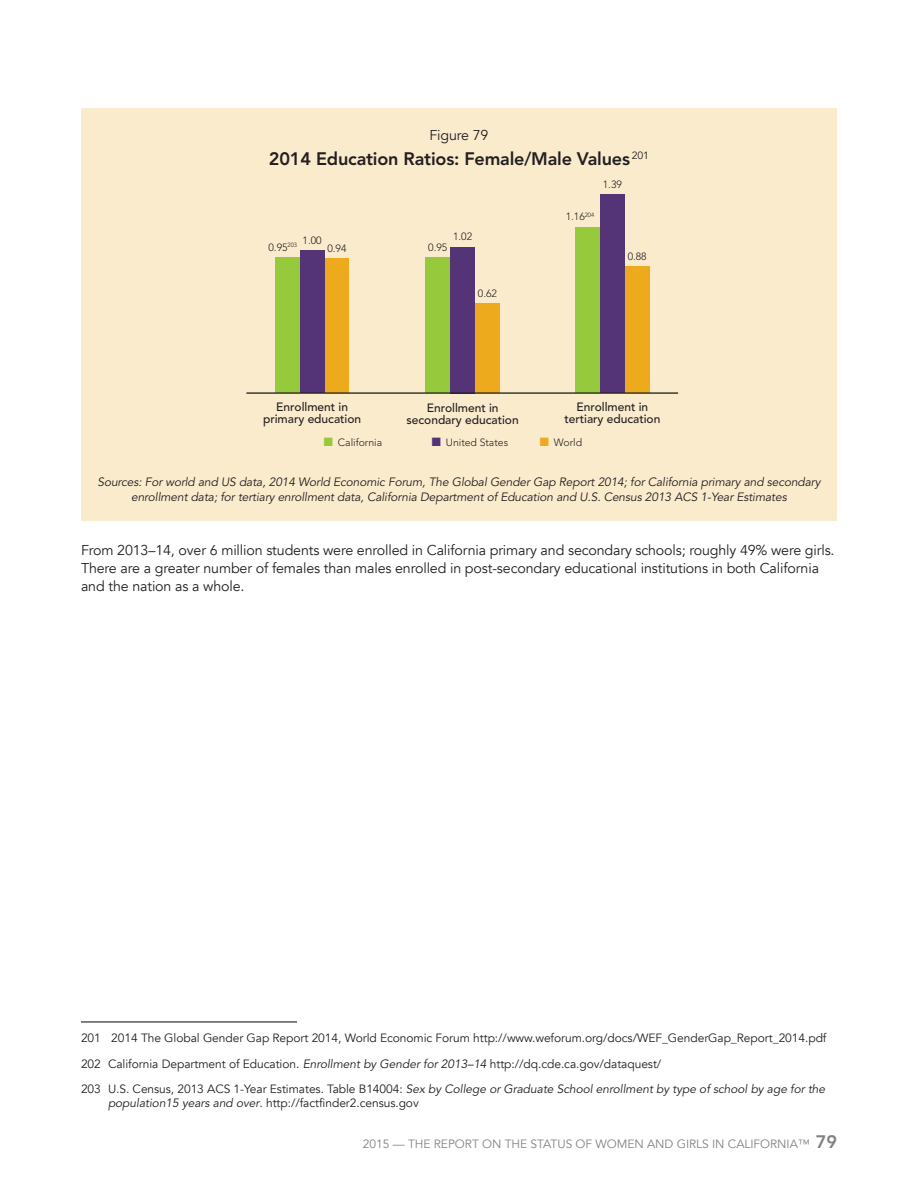
<style>
.page{position:relative;width:918px;height:1188px;background:#fff}
.page>*{position:absolute;margin:0;border:0;box-sizing:border-box;transform-origin:0 0}
.RSWG_chart_2_Heading{font:800 18px "Avenir";letter-spacing:-.01em;color:#231f20}
.RSWG_footnote_style{font:14.25px/18px "Avenir";letter-spacing:-.01em;color:#231f20}
.RSWG_chart_1_Figure{font:14.25px "Avenir";letter-spacing:-.01em;color:#231f20}
.RSWG_chart_3_Notes_a{font:italic 12px/15px "Avenir";letter-spacing:-.01em;color:#231f20;text-align:center}
.RSWG_footnote_style-2{font:12px "Avenir";letter-spacing:-.005em;color:#231f20}
.RSWG_footnote_style-3{font:italic 12px/13.5px "Avenir";letter-spacing:-.005em;color:#231f20}
.t1{font:500 12px/12px "Avenir LT Std";letter-spacing:-.005em;color:#231f20;text-align:center}
.t2{font:12px "Avenir";letter-spacing:-.005em;color:#808285}
.t3{font:italic 300 10.5px/12.6px "Avenir LT Std";letter-spacing:-.005em;color:#231f20}
.t4{font:300 10.5px "Avenir LT Std";letter-spacing:-.005em;color:#231f20}
.s1{color:#96c93c}
.s2{color:#543377}
.s3{color:#eeaa1d}
.s4{font-style:italic}
.s5{font-style:normal}
.s6{font-weight:800;font-size:18px}
</style>
<div class="page">
<div style="left:81px;top:108px;width:756px;height:413px;background:#faebcd"></div>
<hr style="left:81px;top:1021px;width:216px;height:2px;background:#231f20">
<div style="left:625px;top:267px;width:25px;height:126px;background:#eeaa1d"></div>
<div style="left:600px;top:195px;width:25px;height:198px;background:#543377"></div>
<div style="left:575px;top:227px;width:25px;height:166px;background:#96c93c"></div>
<div style="left:475px;top:304px;width:25px;height:89px;background:#eeaa1d"></div>
<div style="left:450px;top:247px;width:25px;height:146px;background:#543377"></div>
<div style="left:425px;top:257px;width:25px;height:136px;background:#96c93c"></div>
<div style="left:325px;top:259px;width:24px;height:134px;background:#eeaa1d"></div>
<div style="left:300px;top:250px;width:25px;height:143px;background:#543377"></div>
<div style="left:275px;top:257px;width:25px;height:136px;background:#96c93c"></div>
<hr style="left:246px;top:392px;width:432px;height:2px;background:#231f20">
<p class="RSWG_chart_1_Figure" style="left:429px;top:127px;width:61px">Figure 79</p>
<p class="RSWG_chart_2_Heading" style="left:269px;top:148px;width:382px">2014 Education Ratios: Female/Male Values <sup>201</sup></p>
<p class="t4" style="left:453px;top:230px;width:21px">1.02</p>
<p class="t4" style="left:303px;top:234px;width:21px">1.00</p>
<p class="t4" style="left:269px;top:241px;width:30px">0.95<sup>203</sup></p>
<p class="t4" style="left:327px;top:242px;width:21px">0.94</p>
<p class="t4" style="left:428px;top:241px;width:21px">0.95</p>
<p class="t1" style="left:263px;top:402px;width:100px">Enrollment in primary education</p>
<p class="t4" style="left:478px;top:287px;width:21px">0.62</p>
<p class="t1" style="left:407px;top:402px;width:114px">Enrollment in secondary education</p>
<p class="t4" style="left:603px;top:178px;width:21px">1.39</p>
<p class="t4" style="left:566px;top:211px;width:30px">1.16<sup>204</sup></p>
<p class="t4" style="left:628px;top:250px;width:21px">0.88</p>
<p class="t1" style="left:564px;top:402px;width:98px">Enrollment in tertiary education</p>
<p class="t4" style="left:324px;top:437px;width:60px"><span class="s1">■</span> California</p>
<p class="t4" style="left:432px;top:437px;width:78px"><span class="s2">■</span> United States</p>
<p class="t4" style="left:540px;top:437px;width:44px"><span class="s3">■</span> World</p>
<p class="t3" style="left:274px;top:474px;width:378px">for California primary and secondary enrollment data; for tertiary enrollment data,<br>California Department of Education and U.S. Census 2013 ACS 1-Year Estimates</p>
<p class="RSWG_chart_3_Notes_a" style="left:97px;top:475px;width:725px">Sources: For world and US data, 2014 World Economic Forum, The Global Gender Gap Report 2014; for California primary and secondary enrollment data; for tertiary enrollment data, California Department of Education and U.S. Census 2013 ACS 1-Year Estimates</p>
<p class="RSWG_footnote_style" style="left:81px;top:541px;width:755px">From 2013–14, over 6 million students were enrolled in California primary and secondary schools; roughly 49% were girls.<br>There are a greater number of females than males enrolled in post-secondary educational institutions in both California and the nation as a whole.</p>
<p class="RSWG_footnote_style-2" style="left:81px;top:1031px;width:747px">201 2014 The Global Gender Gap Report 2014, World Economic Forum http://www.weforum.org/docs/WEF_GenderGap_Report_2014.pdf</p>
<p class="RSWG_footnote_style-2" style="left:81px;top:1057px;width:582px">202 California Department of Education. <span class="s4">Enrollment by Gender for 2013–14</span> http://dq.cde.ca.gov/dataquest/</p>
<p class="RSWG_footnote_style-3" style="left:108px;top:1083px;width:719px;text-indent:-27px"><span class="s5">203 U.S. Census, 2013 ACS 1-Year Estimates. Table B14004:</span> Sex by College or Graduate School enrollment by type of school by age for the population15 years and over<span class="s5">. http://factfinder2.census.gov</span></p>
<p class="t2" style="left:363px;top:1136px;width:476px">2015 — THE REPORT ON THE STATUS OF WOMEN AND GIRLS IN CALIFORNIA™ <span class="s6">79</span></p>
</div>
